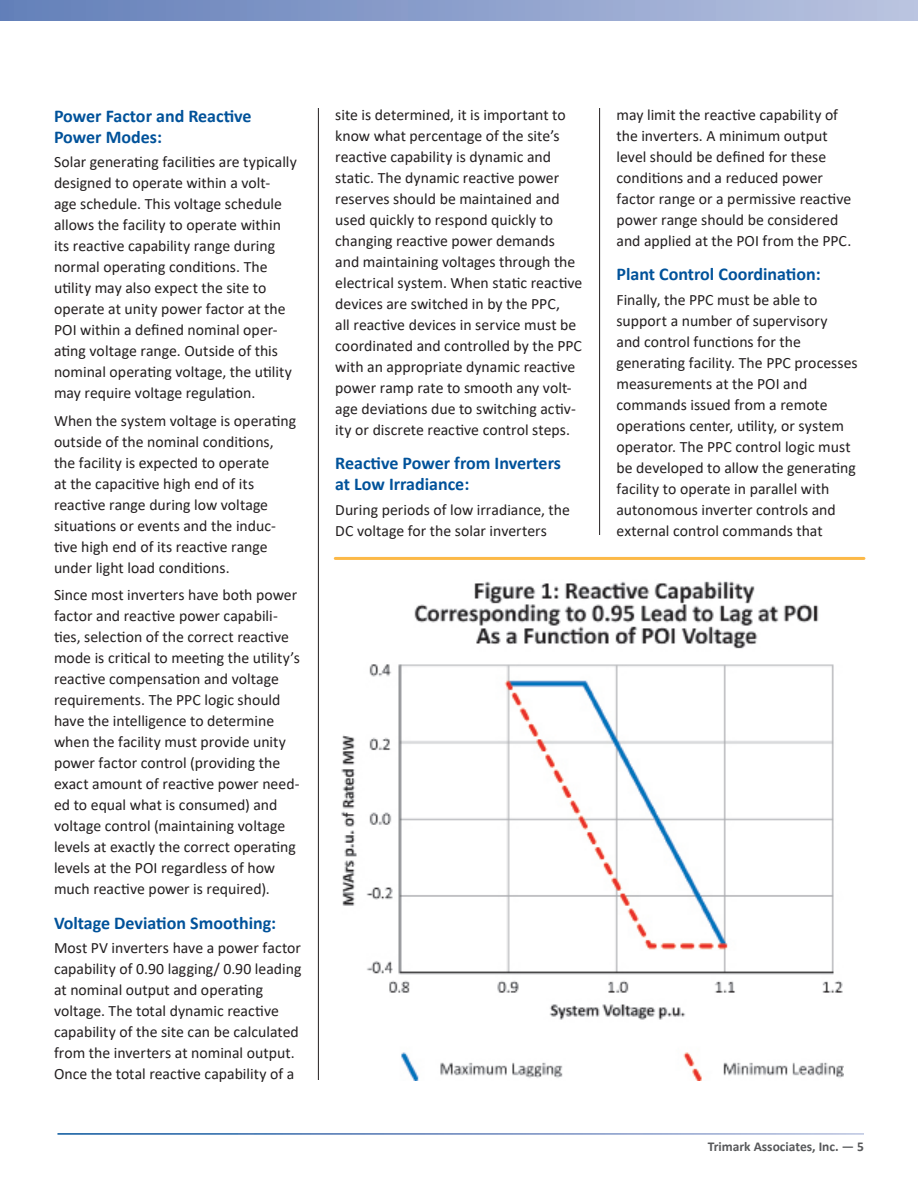
<style>
.page{position:relative;width:918px;height:1188px;background:#fff}
.page>*{position:absolute;margin:0;border:0;box-sizing:border-box;transform-origin:0 0}
.Headline_2{font:700 18px/21px "Calibri";color:#01529a}
.Body{font:15.75px/21px "Calibri";color:#231f20}
.t1{font:700 13.5px "Calibri";color:#57585a}
</style>
<div class="page">
<div style="left:0;top:0;width:918px;height:21px;background:linear-gradient(to right,#627eb9,#b9c3e0)"></div>
<hr style="left:318px;top:108px;width:1px;height:972px;background:#231f20">
<hr style="left:599px;top:108px;width:1px;height:972px;background:#231f20">
<div style="left:0;top:0;width:14px;height:21px;background:#627fb9"></div>
<div style="left:335px;top:536px;width:529px;height:113px;background:#fff"></div>
<img style="left:341px;top:581px;width:503px;height:499px">
<hr style="left:335px;top:557px;width:529px;height:3px;background:#fcb948">
<p class="Headline_2" style="left:54px;top:105px;width:199px">Power Factor and Reactive<br>Power Modes:</p>
<p class="Body" style="left:54px;top:151px;width:244px">Solar generating facilities are typically designed to operate within a volt&shy;age schedule. This voltage schedule allows the facility to operate within its reactive capability range during normal operating conditions. The utility may also expect the site to operate at unity power factor at the POI within a defined nominal oper&shy;ating voltage range. Outside of this nominal operating voltage, the utility may require voltage regulation.</p>
<p class="Body" style="left:54px;top:410px;width:244px">When the system voltage is operating outside of the nominal conditions, the facility is expected to operate<br>at the capacitive high end of its reactive range during low voltage situations or events and the induc&shy;tive high end of its reactive range under light load conditions.</p>
<p class="Body" style="left:54px;top:584px;width:247px">Since most inverters have both power factor and reactive power capabili&shy;ties, selection of the correct reactive mode is critical to meeting the utility’s reactive compensation and voltage requirements. The PPC logic should have the intelligence to determine when the facility must provide unity power factor control (providing the exact amount of reactive power need&shy;ed to equal what is consumed) and voltage control (maintaining voltage levels at exactly the correct operating levels at the POI regardless of how much reactive power is required).</p>
<p class="Headline_2" style="left:54px;top:912px;width:224px">Voltage Deviation Smoothing:</p>
<p class="Body" style="left:54px;top:937px;width:249px">Most PV inverters have a power factor capability of 0.90 lagging/ 0.90 leading at nominal output and operating voltage. The total dynamic reactive capability of the site can be calculated from the inverters at nominal output.<br>Once the total reactive capability of a</p>
<p class="Body" style="left:335px;top:104px;width:249px">site is determined, it is important to know what percentage of the site’s reactive capability is dynamic and static. The dynamic reactive power reserves should be maintained and used quickly to respond quickly to changing reactive power demands and maintaining voltages through the electrical system. When static reactive devices are switched in by the PPC,<br>all reactive devices in service must be coordinated and controlled by the PPC with an appropriate dynamic reactive power ramp rate to smooth any volt&shy;age deviations due to switching activ&shy;ity or discrete reactive control steps.</p>
<p class="Headline_2" style="left:335px;top:453px;width:227px">Reactive Power from Inverters at Low Irradiance:</p>
<p class="Body" style="left:335px;top:499px;width:236px">During periods of low irradiance, the<br>DC voltage for the solar inverters</p>
<p class="Body" style="left:616px;top:104px;width:236px">may limit the reactive capability of the inverters. A minimum output level should be defined for these conditions and a reduced power factor range or a permissive reactive power range should be considered and applied at the POI from the PPC.</p>
<p class="Headline_2" style="left:616px;top:264px;width:206px">Plant Control Coordination:</p>
<p class="Body" style="left:616px;top:289px;width:243px">Finally, the PPC must be able to support a number of supervisory<br>and control functions for the generating facility. The PPC processes measurements at the POI and commands issued from a remote operations center, utility, or system operator. The PPC control logic must be developed to allow the generating facility to operate in parallel with autonomous inverter controls and external control commands that</p>
<p class="t1" style="left:708px;top:1137px;width:158px">Trimark Associates, Inc. — 5</p>
</div>
